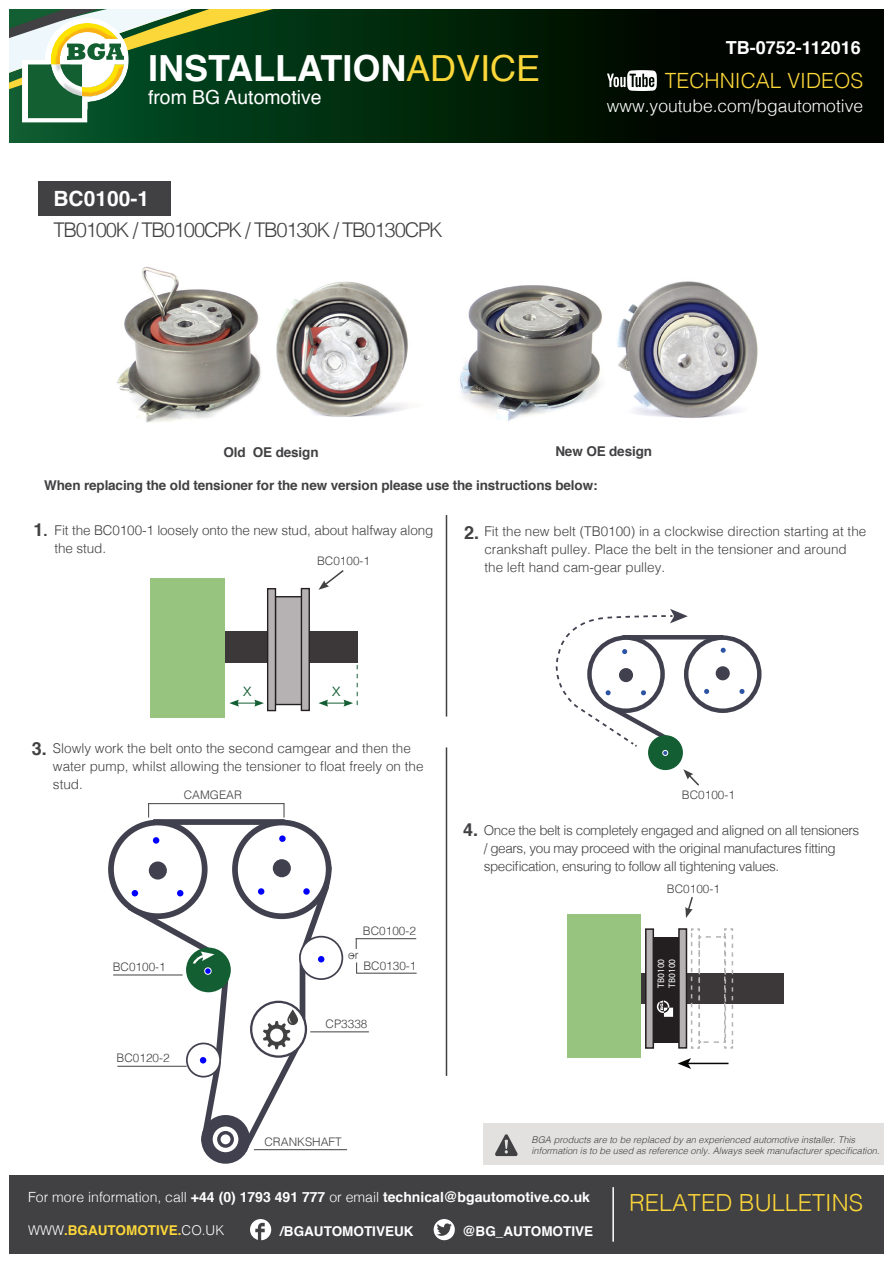
<style>
.page{position:relative;width:893px;height:1263px;background:#fff}
.page>*{position:absolute;margin:0;border:0;box-sizing:border-box;transform-origin:0 0}
.t1{font:700 36px "Helvetica";color:#fff}
.t2{font:300 23.55px "Helvetica";color:#fcd739}
.t3{font:300 21px "Helvetica";color:#fcd739}
.t4{font:700 21px "Helvetica";color:#fff}
.t5{font:300 20.25px "Helvetica";letter-spacing:-.06em;color:#414042}
.t6{font:19.35px "Helvetica";color:#fff}
.t7{font:700 18px "Helvetica";color:#fff}
.t8{font:700 18px "Helvetica";color:#414042}
.t9{font:300 18px "Helvetica";color:#145e33}
.t10{font:300 17.4px "Helvetica";color:#fff}
.t11{font:700 13.95px "Helvetica";color:#fff}
.t12{font:300 13.5px/18px "Helvetica";color:#414042}
.t13{font:300 13.5px/18px "Helvetica";letter-spacing:-.03em;color:#414042}
.t14{font:700 13.5px "Helvetica";letter-spacing:-.01em;color:#414042}
.t15{font:700 13.5px "Helvetica";color:#fff}
.t16{font:700 13.5px "Helvetica";color:#fcd739}
.t17{font:300 11.85px "Helvetica";color:#414142}
.t18{font:9.45px/10.8px "Myriad Pro";color:#fff}
.t19{font:italic 300 9.3px/11.6px "Helvetica";color:#414042}
.s1{font-weight:400;color:#fcd739}
.s2{font-size:15px}
.s3{font-weight:300}
.s4{font-weight:300;color:#fff}
</style>
<div class="page">
<img style="left:276px;top:281px;width:134px;height:136px">
<div style="left:0;top:0;width:893px;height:142px;background:#000500"></div>
<svg style="left:9px;top:130px;width:674px;height:13px"></svg>
<svg style="left:9px;top:9px;width:593px;height:121px;background:#02290c"></svg>
<svg style="left:9px;top:9px;width:211px;height:114px;background:#648a5f"></svg>
<img style="left:60px;top:64px;width:11px;height:14px">
<img style="left:49px;top:64px;width:7px;height:14px">
<svg style="left:607px;top:70px;width:50px;height:21px"></svg>
<div style="left:0;top:1175px;width:884px;height:79px;background:#414042"></div>
<hr style="left:612px;top:1187px;width:2px;height:55px;background:#fff">
<svg style="left:250px;top:1219px;width:21px;height:21px"></svg>
<svg style="left:434px;top:1219px;width:21px;height:21px"></svg>
<div style="left:483px;top:1123px;width:405px;height:41px;background:#e3e1e0"></div>
<svg style="left:495px;top:1134px;width:23px;height:22px"></svg>
<div style="left:0;top:0;width:9px;height:1263px;background:#fff"></div>
<div style="left:0;top:0;width:893px;height:9px;background:#fff"></div>
<div style="left:884px;top:0;width:9px;height:1263px;background:#fff"></div>
<div style="left:39px;top:182px;width:132px;height:34px;background:#414042"></div>
<img style="left:117px;top:266px;width:144px;height:157px">
<img style="left:460px;top:285px;width:142px;height:136px">
<img style="left:617px;top:281px;width:141px;height:137px">
<hr style="left:254px;top:1149px;width:93px;height:1px;background:#414142">
<hr style="left:149px;top:803px;width:135px;height:1px;background:#414142">
<svg style="left:283px;top:803px;width:1px;height:13px"></svg>
<svg style="left:148px;top:803px;width:1px;height:13px"></svg>
<hr style="left:356px;top:938px;width:60px;height:1px;background:#414142">
<hr style="left:356px;top:973px;width:61px;height:1px;background:#414142">
<hr style="left:310px;top:1031px;width:59px;height:1px;background:#414142">
<hr style="left:113px;top:974px;width:70px;height:1px;background:#414142">
<hr style="left:117px;top:1066px;width:70px;height:1px;background:#414142">
<svg style="left:124px;top:816px;width:211px;height:337px"></svg>
<div style="left:111px;top:822px;width:94px;height:94px;background:#fff;border-radius:50%"></div>
<div style="left:108px;top:820px;width:100px;height:99px;border:6px solid #41404e;border-radius:50%"></div>
<div style="left:149px;top:861px;width:18px;height:18px;background:#41404e;border-radius:50%"></div>
<div style="left:235px;top:822px;width:94px;height:94px;background:#fff;border-radius:50%"></div>
<div style="left:232px;top:820px;width:100px;height:99px;border:6px solid #41404e;border-radius:50%"></div>
<div style="left:273px;top:859px;width:18px;height:18px;background:#41404e;border-radius:50%"></div>
<svg style="left:207px;top:1121px;width:37px;height:37px"></svg>
<div style="left:201px;top:1115px;width:49px;height:49px;border:11px solid #41404e;border-radius:50%"></div>
<div style="left:217px;top:1131px;width:17px;height:17px;border:3px solid #41404e;border-radius:50%"></div>
<svg style="left:251px;top:1002px;width:55px;height:54px"></svg>
<div style="left:250px;top:1001px;width:57px;height:57px;border:2px solid #41404e;border-radius:50%"></div>
<svg style="left:263px;top:1009px;width:35px;height:40px"></svg>
<div style="left:186px;top:947px;width:45px;height:45px;background:#145e33;border-radius:50%"></div>
<div style="left:300px;top:937px;width:42px;height:42px;background:#fff;border-radius:50%"></div>
<div style="left:299px;top:936px;width:44px;height:44px;border:2px solid #41404e;border-radius:50%"></div>
<div style="left:187px;top:1043px;width:33px;height:34px;background:#fff;border-radius:50%"></div>
<div style="left:186px;top:1042px;width:35px;height:35px;border:2px solid #41404e;border-radius:50%"></div>
<div style="left:153px;top:837px;width:6px;height:7px;background:#00f;border-radius:50%"></div>
<svg style="left:132px;top:890px;width:6px;height:6px"></svg>
<svg style="left:177px;top:890px;width:6px;height:6px"></svg>
<div style="left:279px;top:835px;width:7px;height:7px;background:#00f;border-radius:50%"></div>
<div style="left:258px;top:888px;width:6px;height:7px;background:#00f;border-radius:50%"></div>
<svg style="left:303px;top:888px;width:7px;height:7px"></svg>
<svg style="left:318px;top:956px;width:6px;height:6px"></svg>
<svg style="left:200px;top:1057px;width:6px;height:6px"></svg>
<svg style="left:187px;top:951px;width:28px;height:28px"></svg>
<hr style="left:446px;top:515px;width:1px;height:201px;background:#414042">
<hr style="left:446px;top:747px;width:1px;height:329px;background:#414042">
<div style="left:162px;top:631px;width:195px;height:31px;background:#3c3739"></div>
<div style="left:275px;top:597px;width:27px;height:107px;background:#b6b2b3"></div>
<div style="left:275px;top:596px;width:28px;height:109px;border:1px solid #231f20"></div>
<div style="left:301px;top:589px;width:8px;height:121px;background:#b6b2b3"></div>
<div style="left:301px;top:588px;width:9px;height:123px;border:1px solid #231f20"></div>
<div style="left:268px;top:589px;width:7px;height:121px;background:#b6b2b3"></div>
<div style="left:267px;top:588px;width:9px;height:123px;border:1px solid #231f20"></div>
<div style="left:151px;top:578px;width:74px;height:140px;background:#97c580"></div>
<div style="left:578px;top:973px;width:206px;height:31px;background:#3c3739"></div>
<div style="left:653px;top:937px;width:26px;height:105px;background:#231f20"></div>
<div style="left:679px;top:929px;width:7px;height:119px;background:#b6b2b3"></div>
<div style="left:678px;top:928px;width:9px;height:120px;border:2px solid #231f20"></div>
<div style="left:646px;top:929px;width:7px;height:119px;background:#b6b2b3"></div>
<div style="left:645px;top:928px;width:9px;height:121px;border:2px solid #231f20"></div>
<div style="left:567px;top:914px;width:73px;height:144px;background:#97c580"></div>
<svg style="left:690px;top:928px;width:44px;height:121px"></svg>
<hr style="left:687px;top:1063px;width:41px;height:1px;background:#050604">
<svg style="left:678px;top:1058px;width:13px;height:11px"></svg>
<svg style="left:657px;top:1000px;width:16px;height:17px"></svg>
<div style="left:684px;top:635px;width:77px;height:78px;border:4px solid #41404e;border-radius:50%"></div>
<svg style="left:716px;top:666px;width:14px;height:14px"></svg>
<div style="left:648px;top:735px;width:35px;height:35px;background:#145e33;border-radius:50%"></div>
<svg style="left:739px;top:689px;width:5px;height:5px"></svg>
<svg style="left:555px;top:609px;width:173px;height:151px"></svg>
<svg style="left:229px;top:699px;width:35px;height:8px"></svg>
<svg style="left:318px;top:665px;width:40px;height:42px"></svg>
<svg style="left:318px;top:570px;width:26px;height:20px"></svg>
<svg style="left:683px;top:769px;width:16px;height:17px"></svg>
<svg style="left:685px;top:897px;width:8px;height:21px"></svg>
<p class="t1" style="left:148px;top:39px;width:393px">INSTALLATION<span class="s1">ADVICE</span></p>
<p class="t6" style="left:148px;top:83px;width:175px">from BG Automotive</p>
<p class="t4" style="left:53px;top:182px;width:97px">BC0100-1</p>
<p class="t5" style="left:53px;top:212px;width:391px">TB0100K / TB0100CPK / TB0130K / TB0130CPK</p>
<p class="t7" style="left:726px;top:33px;width:137px">TB-0752-112016</p>
<p class="t3" style="left:665px;top:63px;width:200px">TECHNICAL VIDEOS</p>
<p class="t10" style="left:607px;top:91px;width:258px">www.youtube.com/bgautomotive</p>
<p class="t14" style="left:224px;top:442px;width:97px">Old OE design</p>
<p class="t14" style="left:555px;top:440px;width:98px">New OE design</p>
<p class="t14" style="left:44px;top:474px;width:555px">When replacing the old tensioner for the new version please use the instructions below:</p>
<p class="t8" style="left:34px;top:515px;width:16px">1<span class="s2">.</span></p>
<p class="t12" style="left:55px;top:520px;width:380px">Fit the BC0100-1 loosely onto the new stud, about halfway along the stud.</p>
<p class="t12" style="left:484px;top:522px;width:383px">Fit the new belt (TB0100) in a clockwise direction starting at the crankshaft pulley. Place the belt in the tensioner and around the left hand cam-gear pulley.</p>
<p class="t8" style="left:464px;top:518px;width:17px">2.</p>
<p class="t17" style="left:317px;top:551px;width:55px">BC0100-1</p>
<p class="t9" style="left:243px;top:675px;width:10px">x</p>
<p class="t9" style="left:332px;top:674px;width:10px">x</p>
<p class="t8" style="left:32px;top:734px;width:17px">3.</p>
<p class="t12" style="left:53px;top:738px;width:372px">Slowly work the belt onto the second camgear and then the water pump, whilst allowing the tensioner to float freely on the stud.</p>
<p class="t17" style="left:184px;top:784px;width:60px">CAMGEAR</p>
<p class="t17" style="left:113px;top:956px;width:55px">BC0100-1</p>
<p class="t17" style="left:117px;top:1048px;width:55px">BC0120-2</p>
<p class="t17" style="left:363px;top:921px;width:55px">BC0100-2</p>
<p class="t17" style="left:363px;top:956px;width:55px">BC0130-1</p>
<p class="t17" style="left:348px;top:944px;width:12px">or</p>
<p class="t17" style="left:326px;top:1013px;width:43px">CP3338</p>
<p class="t17" style="left:264px;top:1131px;width:79px">CRANKSHAFT</p>
<p class="t17" style="left:682px;top:784px;width:55px">BC0100-1</p>
<p class="t8" style="left:463px;top:815px;width:17px">4.</p>
<p class="t13" style="left:484px;top:820px;width:377px">Once the belt is completely engaged and aligned on all tensioners / gears, you may proceed with the original manufactures fitting specification, ensuring to follow all tightening values.</p>
<p class="t17" style="left:667px;top:879px;width:55px">BC0100-1</p>
<p class="t18" style="left:655px;top:988px;width:31px;rotate:-90deg">TB0100<br>TB0100</p>
<p class="t19" style="left:532px;top:1133px;width:349px">BGA products are to be replaced by an experienced automotive installer. This information is to be used as reference only. Always seek manufacturer specification.</p>
<p class="t11" style="left:28px;top:1186px;width:563px"><span class="s3">For more information, call</span> +44 (0) 1793 491 777 <span class="s3">or email</span> technical@bgautomotive.co.uk</p>
<p class="t16" style="left:28px;top:1219px;width:198px"><span class="s4">WWW</span>.BGAUTOMOTIVE.<span class="s4">CO.UK</span></p>
<p class="t15" style="left:280px;top:1220px;width:135px">/BGAUTOMOTIVEUK</p>
<p class="t15" style="left:462px;top:1220px;width:132px">@BG_AUTOMOTIVE</p>
<p class="t2" style="left:629px;top:1182px;width:236px">RELATED BULLETINS</p>
</div>
